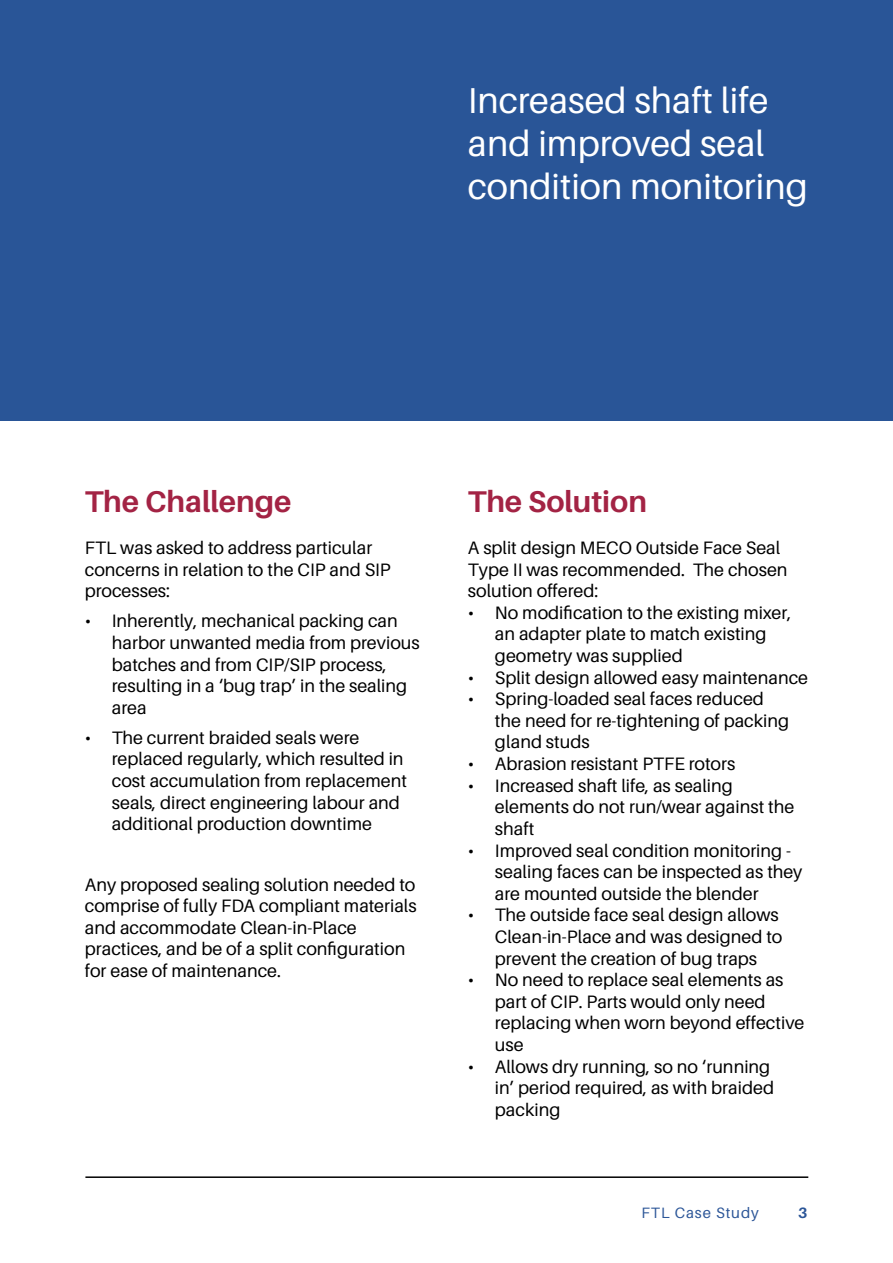
<style>
.page{position:relative;width:893px;height:1263px;background:#fff}
.page>*{position:absolute;margin:0;border:0;box-sizing:border-box;transform-origin:0 0}
.t1{font:36px/43.2px "Aileron";color:#fff}
.t2{font:700 30px "Aileron";color:#a32344}
.t3{font:18px/21.6px "Aileron";color:#000}
.t4{font:15px "Aileron";letter-spacing:.06em;color:#2c5698}
.t5{font:700 15px "Aileron";color:#2c5698}
</style>
<div class="page">
<div style="left:0;top:0;width:893px;height:421px;background:#295597"></div>
<hr style="left:85px;top:1176px;width:723px;height:2px;background:#000">
<h1 class="t1" style="left:468px;top:79px;width:341px">Increased shaft life and improved seal condition monitoring</h1>
<h2 class="t2" style="left:85px;top:485px;width:208px">The Challenge</h2>
<p class="t3" style="left:85px;top:537px;width:307px">FTL was asked to address particular concerns in relation to the CIP and SIP processes:</p>
<p class="t3" style="left:112px;top:610px;width:309px;text-indent:-27px">• Inherently, mechanical packing can harbor unwanted media from previous batches and from CIP/SIP process, resulting in a ‘bug trap’ in the sealing area</p>
<p class="t3" style="left:112px;top:727px;width:297px;text-indent:-27px">• The current braided seals were replaced regularly, which resulted in cost accumulation from replacement seals, direct engineering labour and additional production downtime</p>
<p class="t3" style="left:85px;top:874px;width:333px">Any proposed sealing solution needed to comprise of fully FDA compliant materials and accommodate Clean-in-Place practices, and be of a split configuration for ease of maintenance.</p>
<h2 class="t2" style="left:468px;top:485px;width:181px">The Solution</h2>
<p class="t3" style="left:468px;top:537px;width:321px">A split design MECO Outside Face Seal<br>Type II was recommended. The chosen solution offered:</p>
<p class="t3" style="left:495px;top:602px;width:298px;text-indent:-27px">• No modification to the existing mixer, an adapter plate to match existing geometry was supplied</p>
<p class="t3" style="left:468px;top:667px;width:342px">• Split design allowed easy maintenance</p>
<p class="t3" style="left:495px;top:688px;width:296px;text-indent:-27px">• Spring-loaded seal faces reduced the need for re-tightening of packing gland studs</p>
<p class="t3" style="left:468px;top:753px;width:269px">• Abrasion resistant PTFE rotors</p>
<p class="t3" style="left:495px;top:775px;width:301px;text-indent:-27px">• Increased shaft life, as sealing elements do not run/wear against the shaft</p>
<p class="t3" style="left:495px;top:840px;width:309px;text-indent:-27px">• Improved seal condition monitoring - sealing faces can be inspected as they are mounted outside the blender</p>
<p class="t3" style="left:495px;top:904px;width:289px;text-indent:-27px">• The outside face seal design allows<br>Clean-in-Place and was designed to prevent the creation of bug traps</p>
<p class="t3" style="left:495px;top:969px;width:311px;text-indent:-27px">• No need to replace seal elements as part of CIP. Parts would only need replacing when worn beyond effective use</p>
<p class="t3" style="left:495px;top:1056px;width:281px;text-indent:-27px">• Allows dry running, so no ‘running in’ period required, as with braided packing</p>
<p class="t4" style="left:641px;top:1205px;width:119px">FTL Case Study</p>
<p class="t5" style="left:798px;top:1205px;width:11px">3</p>
</div>
